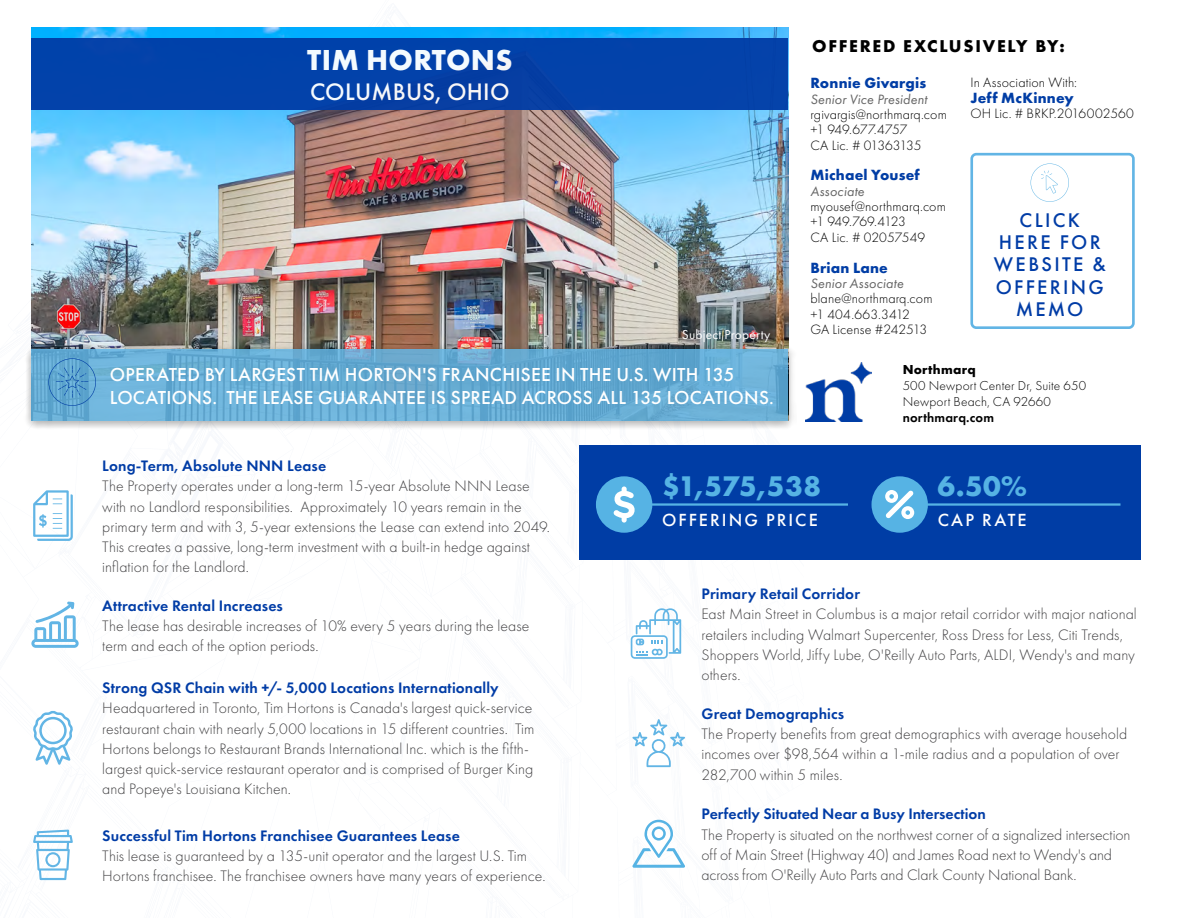
<style>
.page{position:relative;width:1188px;height:918px;background:#fff}
.page>*{position:absolute;margin:0;border:0;box-sizing:border-box;transform-origin:0 0}
.t1{font:700 30px "Futura PT";letter-spacing:.01em;color:#fff}
.t2{font:700 29.55px "Futura PT";letter-spacing:.005em;color:#56b3e4}
.t3{font:500 24.75px "Futura PT";letter-spacing:.01em;color:#fff}
.t4{font:500 20.55px/22.5px "Futura PT";letter-spacing:.11em;color:#003ca6;text-align:center}
.t5{font:500 19.5px/23.4px "Futura PT";letter-spacing:.01em;color:#fff}
.t6{font:500 18.15px "Futura PT";letter-spacing:.115em;color:#fff}
.t7{font:700 17.85px "Futura PT";letter-spacing:.1em;color:#000}
.t8{font:300 15.75px/20.2px "Futura PT";letter-spacing:.005em;color:#414042}
.t9{font:600 15.75px "Futura PT";letter-spacing:.01em;color:#003ca6}
.t10{font:700 15.3px "Futura PT";letter-spacing:.015em;color:#003da5}
.t11{font:300 14.1px/15.3px "Futura PT";letter-spacing:.01em;color:#000101}
.t12{font:italic 14.1px "Futura PT";letter-spacing:.01em;color:#666}
.t13{font:300 13.5px/16.2px "Futura PT";letter-spacing:.015em;color:#000}
.t14{font:13.5px "Futura PT";letter-spacing:.01em;color:#fff}
.t15{font:600 13.5px "Futura PT";letter-spacing:.015em;color:#000}
.t16{font:700 13.5px "Futura PT";letter-spacing:.02em;color:#000}
</style>
<div class="page">
<svg style="left:367px;top:27px;width:24px;height:1px"></svg>
<img style="left:31px;top:28px;width:757px;height:316px">
<div style="left:580px;top:446px;width:561px;height:114px;background:#003da5"></div>
<hr style="left:631px;top:503px;width:217px;height:3px;background:#56b3e4">
<div style="left:596px;top:476px;width:56px;height:57px;background:#56b3e4;border-radius:50%"></div>
<svg style="left:614px;top:486px;width:21px;height:37px"></svg>
<hr style="left:906px;top:503px;width:214px;height:3px;background:#56b3e4">
<div style="left:872px;top:476px;width:56px;height:57px;background:#56b3e4;border-radius:50%"></div>
<svg style="left:885px;top:490px;width:29px;height:29px"></svg>
<svg style="left:33px;top:490px;width:40px;height:51px"></svg>
<svg style="left:31px;top:602px;width:48px;height:46px"></svg>
<svg style="left:33px;top:711px;width:40px;height:54px"></svg>
<svg style="left:33px;top:830px;width:40px;height:50px"></svg>
<svg style="left:632px;top:719px;width:53px;height:48px"></svg>
<svg style="left:632px;top:819px;width:53px;height:49px"></svg>
<svg style="left:631px;top:608px;width:50px;height:51px"></svg>
<div style="left:31px;top:38px;width:757px;height:72px;background:#003ca6"></div>
<img style="left:806px;top:363px;width:66px;height:58px">
<div style="left:24px;top:344px;width:773px;height:87px;background:#000;opacity:.42"></div>
<svg style="left:31px;top:349px;width:757px;height:72px;background:#66acd3"></svg>
<svg style="left:48px;top:358px;width:48px;height:48px;background:#5ba1ce"></svg>
<div style="left:970px;top:153px;width:165px;height:176px;border:3px solid #62b5e5;border-radius:5px"></div>
<svg style="left:1031px;top:163px;width:38px;height:39px"></svg>
<h1 class="t1" style="left:307px;top:41px;width:207px">TIM HORTONS</h1>
<h3 class="t3" style="left:310px;top:77px;width:201px">COLUMBUS, OHIO</h3>
<p class="t14" style="left:682px;top:327px;width:90px">Subject Property</p>
<p class="t5" style="left:110px;top:363px;width:666px">OPERATED BY LARGEST TIM HORTON'S FRANCHISEE IN THE U.S. WITH 135<br>LOCATIONS. THE LEASE GUARANTEE IS SPREAD ACROSS ALL 135 LOCATIONS.</p>
<p class="t7" style="left:812px;top:34px;width:254px">OFFERED EXCLUSIVELY BY:</p>
<p class="t10" style="left:810px;top:73px;width:117px">Ronnie Givargis</p>
<p class="t12" style="left:810px;top:91px;width:118px">Senior Vice President</p>
<p class="t11" style="left:810px;top:107px;width:138px">rgivargis@northmarq.com +1 949.677.4757<br>CA Lic. # 01363135</p>
<p class="t10" style="left:810px;top:165px;width:111px">Michael Yousef</p>
<p class="t12" style="left:810px;top:183px;width:55px">Associate</p>
<p class="t11" style="left:810px;top:199px;width:137px">myousef@northmarq.com +1 949.769.4123<br>CA Lic. # 02057549</p>
<p class="t10" style="left:810px;top:258px;width:79px">Brian Lane</p>
<p class="t12" style="left:810px;top:275px;width:95px">Senior Associate</p>
<p class="t11" style="left:810px;top:291px;width:124px">blane@northmarq.com +1 404.663.3412<br>GA License #242513</p>
<p class="t11" style="left:970px;top:75px;width:108px">In Association With:</p>
<p class="t10" style="left:970px;top:88px;width:105px">Jeff McKinney</p>
<p class="t11" style="left:970px;top:106px;width:165px">OH Lic. # BRKP.2016002560</p>
<h3 class="t4" style="left:994px;top:208px;width:113px">CLICK<br>HERE FOR<br>WEBSITE &amp;<br>OFFERING<br>MEMO</h3>
<p class="t16" style="left:903px;top:361px;width:75px">Northmarq</p>
<p class="t13" style="left:903px;top:378px;width:185px">500 Newport Center Dr, Suite 650<br>Newport Beach, CA 92660</p>
<p class="t15" style="left:903px;top:409px;width:93px">northmarq.com</p>
<p class="t9" style="left:102px;top:456px;width:225px">Long-Term, Absolute NNN Lease</p>
<p class="t8" style="left:102px;top:476px;width:449px">The Property operates under a long-term 15-year Absolute NNN Lease with no Landlord responsibilities. Approximately 10 years remain in the primary term and with 3, 5-year extensions the Lease can extend into 2049.<br>This creates a passive, long-term investment with a built-in hedge against inflation for the Landlord.</p>
<p class="t9" style="left:102px;top:595px;width:182px">Attractive Rental Increases</p>
<p class="t8" style="left:102px;top:616px;width:429px">The lease has desirable increases of 10% every 5 years during the lease term and each of the option periods.</p>
<p class="t9" style="left:102px;top:678px;width:398px">Strong QSR Chain with +/- 5,000 Locations Internationally</p>
<p class="t8" style="left:102px;top:698px;width:434px">Headquartered in Toronto, Tim Hortons is Canada's largest quick-service restaurant chain with nearly 5,000 locations in 15 different countries. Tim Hortons belongs to Restaurant Brands International Inc. which is the fifth&shy;largest quick-service restaurant operator and is comprised of Burger King and Popeye's Louisiana Kitchen.</p>
<p class="t9" style="left:102px;top:826px;width:359px">Successful Tim Hortons Franchisee Guarantees Lease</p>
<p class="t8" style="left:102px;top:846px;width:445px">This lease is guaranteed by a 135-unit operator and the largest U.S. Tim<br>Hortons franchisee. The franchisee owners have many years of experience.</p>
<h2 class="t2" style="left:662px;top:467px;width:161px">$1,575,538</h2>
<p class="t6" style="left:662px;top:509px;width:157px">OFFERING PRICE</p>
<h2 class="t2" style="left:938px;top:467px;width:91px">6.50%</h2>
<p class="t6" style="left:938px;top:509px;width:91px">CAP RATE</p>
<p class="t9" style="left:702px;top:584px;width:160px">Primary Retail Corridor</p>
<p class="t8" style="left:702px;top:604px;width:437px">East Main Street in Columbus is a major retail corridor with major national retailers including Walmart Supercenter, Ross Dress for Less, Citi Trends, Shoppers World, Jiffy Lube, O'Reilly Auto Parts, ALDI, Wendy's and many others.</p>
<p class="t9" style="left:702px;top:704px;width:144px">Great Demographics</p>
<p class="t8" style="left:702px;top:724px;width:427px">The Property benefits from great demographics with average household incomes over $98,564 within a 1-mile radius and a population of over<br>282,700 within 5 miles.</p>
<p class="t9" style="left:702px;top:804px;width:286px">Perfectly Situated Near a Busy Intersection</p>
<p class="t8" style="left:702px;top:824px;width:431px">The Property is situated on the northwest corner of a signalized intersection off of Main Street (Highway 40) and James Road next to Wendy's and across from O'Reilly Auto Parts and Clark County National Bank.</p>
</div>
